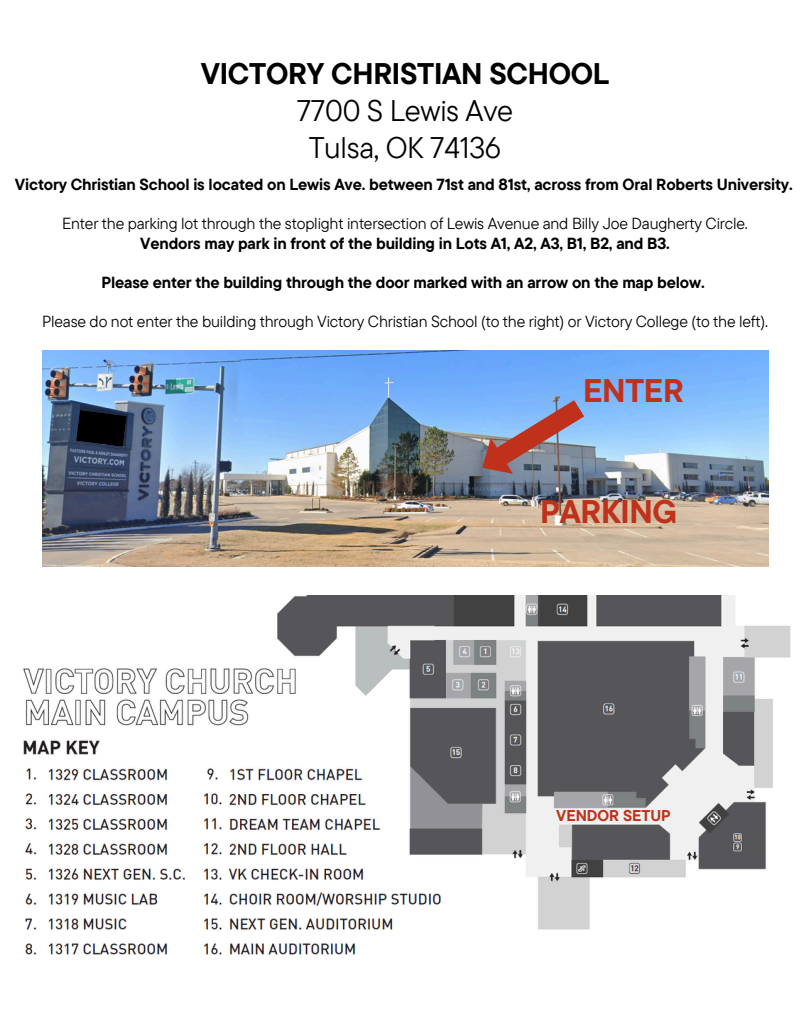
<style>
.page{position:relative;width:810px;height:1013px;background:#fff}
.page>*{position:absolute;margin:0;border:0;box-sizing:border-box;transform-origin:0 0}
.t1{font:700 32.6px "TT Commons Pro";letter-spacing:-.01em;color:#bf311a}
.t2{font:29.7px/36.8px "TT Commons Pro";letter-spacing:-.01em;color:#000;text-align:center}
.t3{font:700 29.7px "TT Commons Pro";letter-spacing:-.01em;color:#000}
.t4{font:700 16px "TT Commons Pro";letter-spacing:-.01em;color:#000}
.t5{font:16px "TT Commons Pro";letter-spacing:-.01em;color:#000}
.t6{font:700 15.6px "TT Commons Pro";color:#bf311a}
</style>
<div class="page">
<img style="left:23px;top:595px;width:768px;height:360px">
<div style="left:600px;top:884px;width:173px;height:43px;background:#fff"></div>
<img style="left:42px;top:351px;width:726px;height:215px">
<img style="left:482px;top:400px;width:102px;height:74px">
<svg style="left:76px;top:410px;width:51px;height:37px;background:#0a0d14"></svg>
<h2 class="t3" style="left:201px;top:55px;width:410px">VICTORY CHRISTIAN SCHOOL</h2>
<h2 class="t2" style="left:297px;top:91px;width:218px">7700 S Lewis Ave<br>Tulsa, OK 74136</h2>
<p class="t4" style="left:15px;top:174px;width:779px">Victory Christian School is located on Lewis Ave. between 71st and 81st, across from Oral Roberts University.</p>
<p class="t5" style="left:62px;top:213px;width:687px">Enter the parking lot through the stoplight intersection of Lewis Avenue and Billy Joe Daugherty Circle.</p>
<h4 class="t4" style="left:140px;top:233px;width:531px">Vendors may park in front of the building in Lots A1, A2, A3, B1, B2, and B3.</h4>
<p class="t4" style="left:101px;top:272px;width:605px">Please enter the building through the door marked with an arrow on the map below.</p>
<h1 class="t5" style="left:42px;top:311px;width:727px">Please do not enter the building through Victory Christian School (to the right) or Victory College (to the left).</h1>
<h3 class="t1" style="left:583px;top:369px;width:102px">ENTER</h3>
<p class="t1" style="left:540px;top:490px;width:139px">PARKING</p>
<p class="t6" style="left:556px;top:805px;width:116px">VENDOR SETUP</p>
</div>
